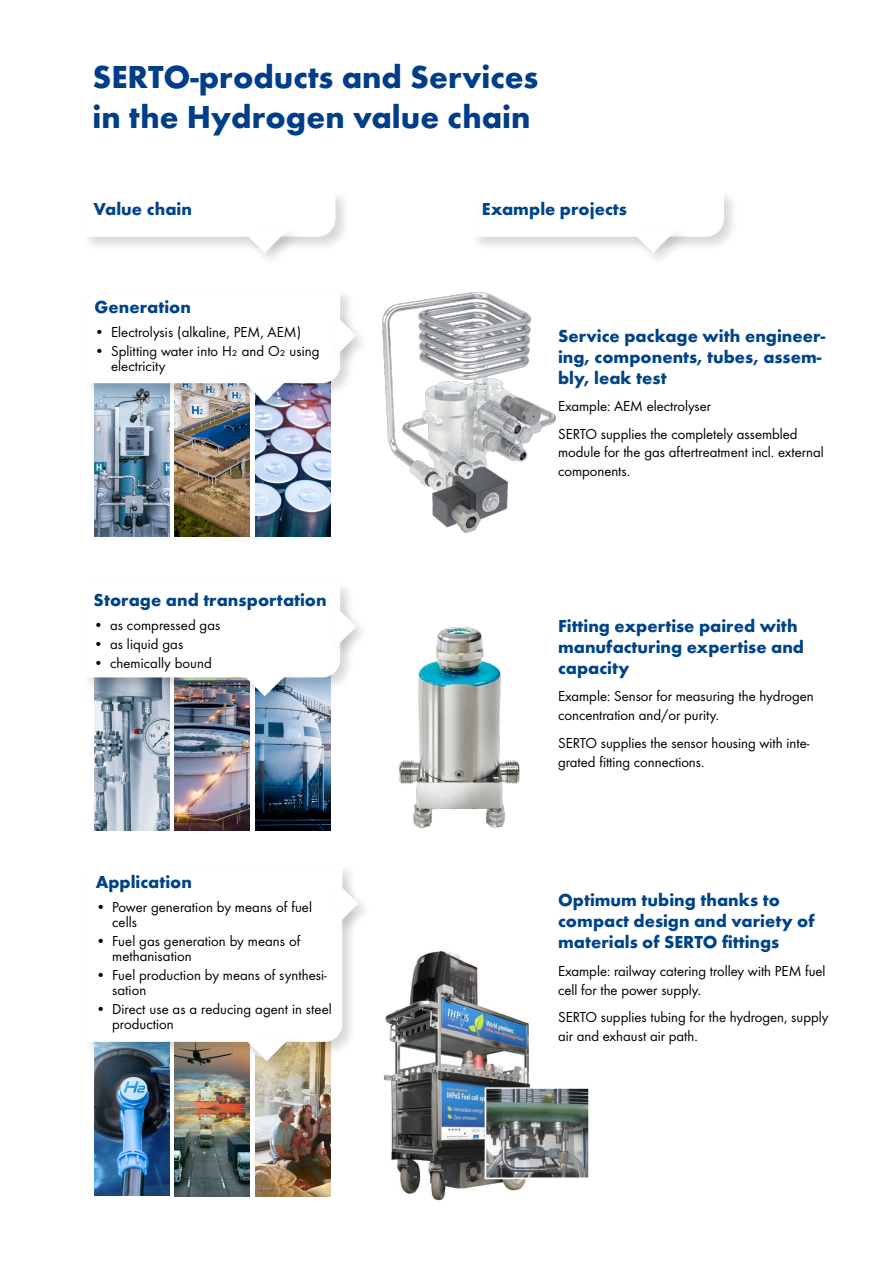
<style>
.page{position:relative;width:893px;height:1263px;background:#fff}
.page>*{position:absolute;margin:0;border:0;box-sizing:border-box;transform-origin:0 0}
.Inhalt_B_Haupttitel_links{font:700 33px/40.5px "Futura";color:#003e89}
.t1{font:700 18px/21px "Futura";color:#048}
.t2{font:15px/18.9px "Futura Boo";color:#000}
</style>
<div class="page">
<img style="left:398px;top:627px;width:122px;height:202px">
<img style="left:384px;top:951px;width:205px;height:250px">
<img style="left:382px;top:292px;width:174px;height:241px">
<img style="left:94px;top:402px;width:75px;height:135px">
<img style="left:94px;top:696px;width:75px;height:135px">
<img style="left:94px;top:1057px;width:75px;height:139px">
<img style="left:175px;top:402px;width:75px;height:135px">
<img style="left:175px;top:696px;width:75px;height:135px">
<img style="left:175px;top:1057px;width:75px;height:139px">
<img style="left:255px;top:402px;width:75px;height:135px">
<img style="left:255px;top:696px;width:75px;height:135px">
<img style="left:255px;top:1057px;width:75px;height:139px">
<div style="left:82px;top:189px;width:269px;height:63px;background:#000;opacity:.16"></div>
<div style="left:243px;top:226px;width:60px;height:41px;background:#000;opacity:.16"></div>
<svg style="left:85px;top:192px;width:251px;height:61px"></svg>
<div style="left:470px;top:189px;width:269px;height:63px;background:#000;opacity:.16"></div>
<div style="left:631px;top:226px;width:60px;height:41px;background:#000;opacity:.16"></div>
<svg style="left:473px;top:192px;width:251px;height:61px"></svg>
<div style="left:84px;top:862px;width:273px;height:195px;background:#000;opacity:.16"></div>
<svg style="left:87px;top:865px;width:255px;height:177px"></svg>
<div style="left:245px;top:1034px;width:60px;height:41px;background:#000;opacity:.16"></div>
<svg style="left:247px;top:1036px;width:44px;height:25px"></svg>
<div style="left:331px;top:878px;width:41px;height:59px;background:#000;opacity:.16"></div>
<svg style="left:334px;top:879px;width:24px;height:44px"></svg>
<div style="left:243px;top:669px;width:60px;height:41px;background:#000;opacity:.16"></div>
<div style="left:329px;top:601px;width:41px;height:60px;background:#000;opacity:.16"></div>
<svg style="left:88px;top:587px;width:268px;height:109px"></svg>
<div style="left:243px;top:375px;width:60px;height:41px;background:#000;opacity:.16"></div>
<div style="left:329px;top:310px;width:41px;height:60px;background:#000;opacity:.16"></div>
<svg style="left:89px;top:294px;width:267px;height:108px"></svg>
<p class="Inhalt_B_Haupttitel_links" style="left:92px;top:56px;width:447px">SERTO-products and Services in the Hydrogen value chain</p>
<p class="t1" style="left:94px;top:198px;width:100px">Value chain</p>
<p class="t1" style="left:482px;top:198px;width:146px">Example projects</p>
<p class="t1" style="left:95px;top:296px;width:98px">Generation</p>
<p class="t2" style="left:95px;top:322px;width:208px">• Electrolysis (alkaline, PEM, AEM)</p>
<p class="t2" style="left:111px;top:343px;width:210px;line-height:15px;text-indent:-16px">• Splitting water into H₂ and O₂ using electricity</p>
<p class="t1" style="left:94px;top:590px;width:235px">Storage and transportation</p>
<p class="t2" style="left:94px;top:615px;width:128px">• as compressed gas</p>
<p class="t2" style="left:94px;top:635px;width:91px">• as liquid gas</p>
<p class="t2" style="left:94px;top:654px;width:120px">• chemically bound</p>
<p class="t1" style="left:96px;top:871px;width:98px">Application</p>
<p class="t2" style="left:112px;top:899px;width:201px;line-height:15px;text-indent:-17px">• Power generation by means of fuel cells</p>
<p class="t2" style="left:112px;top:933px;width:190px;line-height:15px;text-indent:-17px">• Fuel gas generation by means of methanisation</p>
<p class="t2" style="left:112px;top:967px;width:216px;line-height:15px;text-indent:-16px">• Fuel production by means of synthesi&shy;sation</p>
<p class="t2" style="left:112px;top:1002px;width:221px;line-height:15px;text-indent:-17px">• Direct use as a reducing agent in steel production</p>
<p class="t1" style="left:558px;top:325px;width:269px">Service package with engineer&shy;ing, components, tubes, assem&shy;bly, leak test</p>
<p class="t2" style="left:558px;top:397px;width:155px">Example: AEM electrolyser</p>
<p class="t2" style="left:558px;top:424px;width:267px">SERTO supplies the completely assembled module for the gas aftertreatment incl. external components.</p>
<p class="t1" style="left:558px;top:615px;width:247px">Fitting expertise paired with manufacturing expertise and capacity</p>
<p class="t2" style="left:558px;top:687px;width:257px">Example: Sensor for measuring the hydrogen concentration and/or purity.</p>
<p class="t2" style="left:558px;top:733px;width:253px">SERTO supplies the sensor housing with inte&shy;grated fitting connections.</p>
<p class="t1" style="left:558px;top:889px;width:258px">Optimum tubing thanks to compact design and variety of materials of SERTO fittings</p>
<p class="t2" style="left:558px;top:961px;width:269px">Example: railway catering trolley with PEM fuel cell for the power supply.</p>
<p class="t2" style="left:558px;top:1007px;width:272px">SERTO supplies tubing for the hydrogen, supply air and exhaust air path.</p>
</div>
